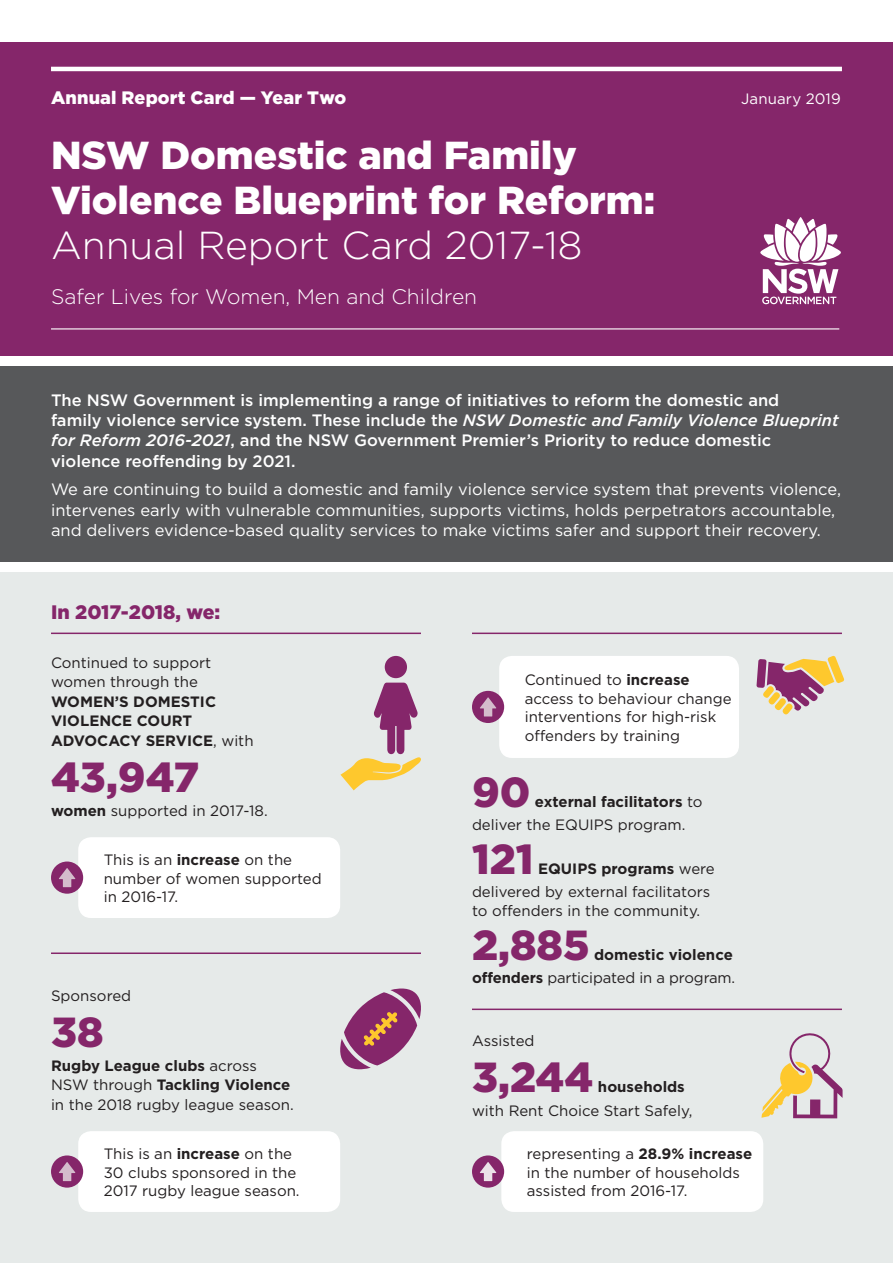
<style>
.page{position:relative;width:893px;height:1263px;background:#fff}
.page>*{position:absolute;margin:0;border:0;box-sizing:border-box;transform-origin:0 0}
.t1{font:900 42px "Gotham";color:#85266a}
.t2{font:900 39px/45px "Gotham";color:#fff}
.t3{font:300 39px "Gotham";color:#fff}
.t4{font:300 21px "Gotham";color:#fff}
.t5{font:900 19.5px "Gotham";color:#85266a}
.t6{font:900 18px "Gotham";letter-spacing:.01em;color:#fff}
.t7{font:16.5px/20.2px "Gotham";color:#fff}
.t8{font:500 16.5px/20.2px "Gotham";color:#fff}
.t9{font:15px/18.8px "Gotham";color:#231f20}
.t10{font:700 15px/19.5px "Gotham";color:#231f20}
.t11{font:15px "Gotham";letter-spacing:.01em;color:#fff}
.s1{font-style:italic}
.s2{font-weight:400}
.s3{font-weight:700}
</style>
<div class="page">
<div style="left:0;top:43px;width:893px;height:313px;background:#85266a"></div>
<div style="left:0;top:572px;width:893px;height:691px;background:#e6eae9"></div>
<svg style="left:760px;top:217px;width:81px;height:87px"></svg>
<div style="left:499px;top:656px;width:240px;height:102px;background:#fff;border-radius:13px"></div>
<div style="left:472px;top:691px;width:32px;height:32px;background:#85266a;border-radius:50%"></div>
<svg style="left:480px;top:697px;width:16px;height:19px"></svg>
<hr style="left:51px;top:952px;width:370px;height:2px;background:#85266a">
<hr style="left:472px;top:1008px;width:370px;height:2px;background:#85266a">
<hr style="left:51px;top:633px;width:370px;height:1px;background:#85266a">
<hr style="left:472px;top:633px;width:370px;height:1px;background:#85266a">
<div style="left:385px;top:656px;width:22px;height:22px;background:#85266a;border-radius:50%"></div>
<svg style="left:340px;top:683px;width:81px;height:107px"></svg>
<svg style="left:340px;top:988px;width:81px;height:82px"></svg>
<div style="left:78px;top:837px;width:262px;height:81px;background:#fff;border-radius:13px"></div>
<div style="left:51px;top:861px;width:32px;height:33px;background:#85266a;border-radius:50%"></div>
<svg style="left:59px;top:868px;width:16px;height:19px"></svg>
<div style="left:501px;top:1131px;width:262px;height:81px;background:#fff;border-radius:13px"></div>
<div style="left:472px;top:1155px;width:32px;height:32px;background:#85266a;border-radius:50%"></div>
<svg style="left:480px;top:1162px;width:16px;height:19px"></svg>
<div style="left:78px;top:1131px;width:262px;height:81px;background:#fff;border-radius:13px"></div>
<div style="left:51px;top:1155px;width:32px;height:32px;background:#85266a;border-radius:50%"></div>
<svg style="left:59px;top:1162px;width:16px;height:19px"></svg>
<svg style="left:761px;top:1033px;width:82px;height:85px"></svg>
<div style="left:0;top:366px;width:893px;height:196px;background:#57585a"></div>
<hr style="left:51px;top:67px;width:791px;height:4px;background:#fff">
<hr style="left:51px;top:328px;width:788px;height:1px;background:#fff">
<svg style="left:756px;top:656px;width:88px;height:58px"></svg>
<p class="t6" style="left:51px;top:85px;width:297px">Annual Report Card — Year Two</p>
<p class="t11" style="left:741px;top:90px;width:101px">January 2019</p>
<p class="t2" style="left:51px;top:133px;width:606px">NSW Domestic and Family<br>Violence Blueprint for Reform:</p>
<p class="t3" style="left:51px;top:224px;width:533px">Annual Report Card 2017-18</p>
<p class="t4" style="left:51px;top:285px;width:428px">Safer Lives for Women, Men and Children</p>
<p class="t8" style="left:51px;top:390px;width:789px">The NSW Government is implementing a range of initiatives to reform the domestic and<br>family violence service system. These include the <span class="s1">NSW Domestic and Family Violence Blueprint for Reform 2016-2021</span>, and the NSW Government Premier’s Priority to reduce domestic violence reoffending by 2021.</p>
<p class="t7" style="left:51px;top:479px;width:792px">We are continuing to build a domestic and family violence service system that prevents violence, intervenes early with vulnerable communities, supports victims, holds perpetrators accountable, and delivers evidence-based quality services to make victims safer and support their recovery.</p>
<p class="t5" style="left:51px;top:599px;width:171px">In 2017-2018, we:</p>
<p class="t10" style="left:51px;top:653px;width:204px"><span class="s2">Continued to support women through the<br></span>WOMEN’S DOMESTIC<br>VIOLENCE COURT<br>ADVOCACY SERVICE<span class="s2">, with</span></p>
<p class="t1" style="left:51px;top:748px;width:150px">43,947</p>
<p class="t9" style="left:51px;top:801px;width:218px"><span class="s3">women</span> supported in 2017-18.</p>
<p class="t9" style="left:104px;top:850px;width:220px">This is an <span class="s3">increase</span> on the number of women supported in 2016-17.</p>
<p class="t9" style="left:51px;top:986px;width:82px">Sponsored</p>
<p class="t1" style="left:51px;top:1003px;width:54px">38</p>
<p class="t9" style="left:51px;top:1055px;width:244px;line-height:19.5px"><span class="s3">Rugby League clubs</span> across<br>NSW through <span class="s3">Tackling Violence </span>in the 2018 rugby league season.</p>
<p class="t9" style="left:104px;top:1144px;width:197px">This is an <span class="s3">increase</span> on the<br>30 clubs sponsored in the<br>2017 rugby league season.</p>
<p class="t9" style="left:525px;top:670px;width:208px">Continued to <span class="s3">increase </span>access to behaviour change interventions for high-risk offenders by training</p>
<p class="t1" style="left:472px;top:763px;width:60px">90</p>
<p class="t10" style="left:535px;top:791px;width:169px">external facilitators <span class="s2">to</span></p>
<p class="t9" style="left:472px;top:815px;width:215px">deliver the EQUIPS program.</p>
<p class="t1" style="left:472px;top:830px;width:63px">121</p>
<p class="t10" style="left:538px;top:859px;width:178px">EQUIPS programs <span class="s2">were</span></p>
<p class="t9" style="left:472px;top:882px;width:240px">delivered by external facilitators to offenders in the community.</p>
<p class="t1" style="left:472px;top:916px;width:119px">2,885</p>
<p class="t10" style="left:594px;top:945px;width:140px">domestic violence</p>
<p class="t9" style="left:472px;top:968px;width:265px"><span class="s3">offenders</span> participated in a program.</p>
<p class="t9" style="left:472px;top:1031px;width:64px">Assisted</p>
<p class="t1" style="left:472px;top:1048px;width:123px">3,244</p>
<p class="t10" style="left:598px;top:1077px;width:88px">households</p>
<p class="t9" style="left:472px;top:1101px;width:222px">with Rent Choice Start Safely,</p>
<p class="t9" style="left:527px;top:1144px;width:227px">representing a <span class="s3">28.9% increase </span>in the number of households assisted from 2016-17.</p>
</div>
